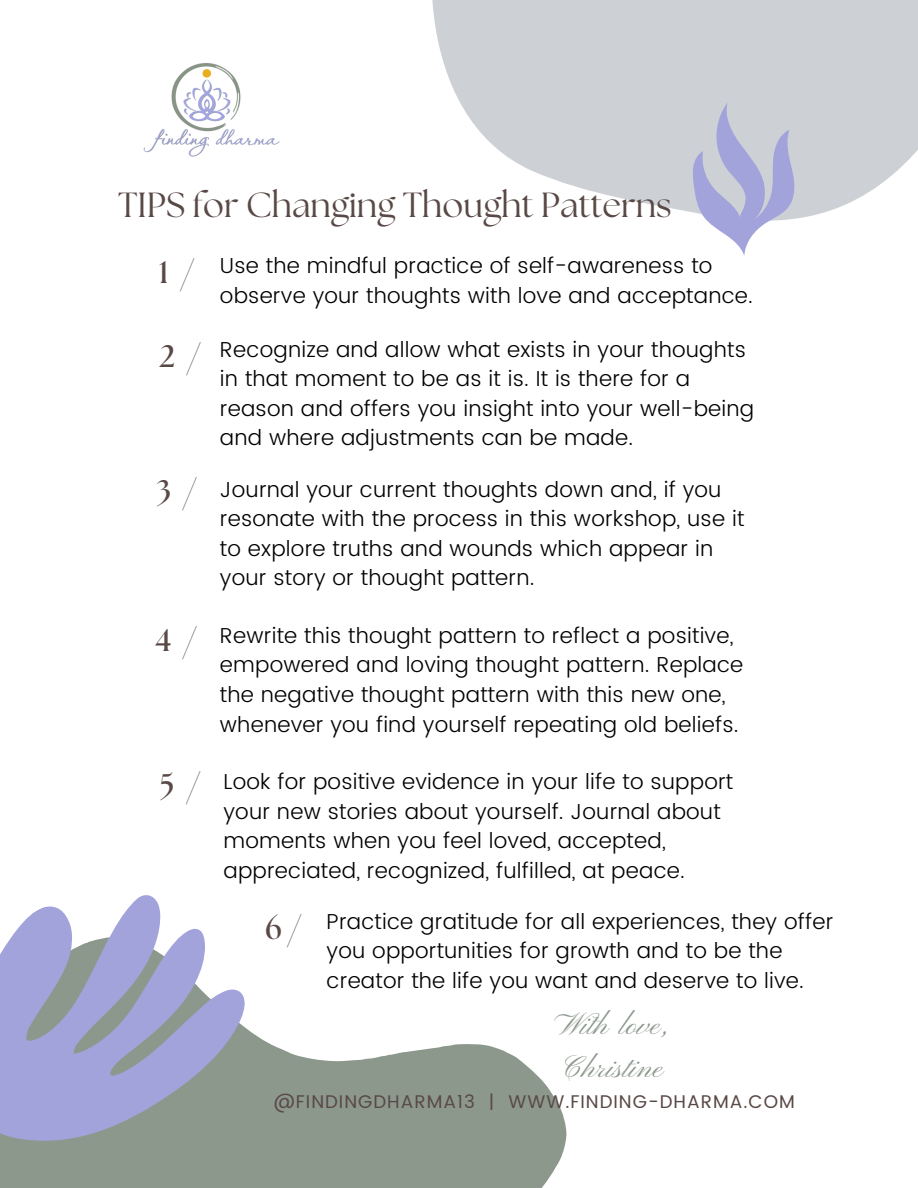
<style>
.page{position:relative;width:918px;height:1188px;background:#fff}
.page>*{position:absolute;margin:0;border:0;box-sizing:border-box;transform-origin:0 0}
.t1{font:34.8px "The Seasons";color:#594946}
.t2{font:700 31.2px "The Seasons";color:#594946}
.t3{font:30.6px "Pinyon Script";letter-spacing:.01em;color:#8d988d}
.t4{font:300 21.6px/29.5px "Poppins";letter-spacing:.01em;color:#000}
.t5{font:18.3px "Poppins";letter-spacing:.055em;color:#594946}
</style>
<div class="page">
<svg style="left:432px;top:0;width:486px;height:219px;fill:#cdd1d6"></svg>
<svg style="left:692px;top:103px;width:103px;height:153px"></svg>
<svg style="left:0;top:1044px;width:567px;height:144px;background:#97a197"></svg>
<svg style="left:0;top:895px;width:270px;height:287px"></svg>
<img style="left:143px;top:63px;width:137px;height:94px">
<p class="t1" style="left:118px;top:189px;width:555px">TIPS for Changing Thought Patterns</p>
<p class="t2" style="left:159px;top:258px;width:36px">1 /</p>
<p class="t2" style="left:159px;top:342px;width:42px">2 /</p>
<p class="t2" style="left:156px;top:477px;width:41px">3 /</p>
<p class="t4" style="left:220px;top:251px;width:535px">Use the mindful practice of self-awareness to observe your thoughts with love and acceptance.</p>
<p class="t4" style="left:220px;top:335px;width:536px">Recognize and allow what exists in your thoughts in that moment to be as it is. It is there for a reason and offers you insight into your well-being and where adjustments can be made.</p>
<p class="t4" style="left:220px;top:474px;width:526px">Journal your current thoughts down and, if you resonate with the process in this workshop, use it to explore truths and wounds which appear in your story or thought pattern.</p>
<p class="t2" style="left:155px;top:626px;width:42px">4 /</p>
<p class="t4" style="left:220px;top:621px;width:525px">Rewrite this thought pattern to reflect a positive, empowered and loving thought pattern. Replace the negative thought pattern with this new one, whenever you find yourself repeating old beliefs.</p>
<p class="t2" style="left:160px;top:771px;width:41px">5 /</p>
<p class="t4" style="left:223px;top:767px;width:511px">Look for positive evidence in your life to support your new stories about yourself. Journal about moments when you feel loved, accepted, appreciated, recognized, fulfilled, at peace.</p>
<p class="t2" style="left:265px;top:914px;width:37px">6/</p>
<p class="t4" style="left:327px;top:907px;width:508px">Practice gratitude for all experiences, they offer you opportunities for growth and to be the creator the life you want and deserve to live.</p>
<p class="t3" style="left:563px;top:1008px;width:111px">With love,</p>
<p class="t3" style="left:563px;top:1050px;width:103px">Christine</p>
<p class="t5" style="left:274px;top:1091px;width:523px">@FINDINGDHARMA13 | WWW.FINDING-DHARMA.COM</p>
</div>
